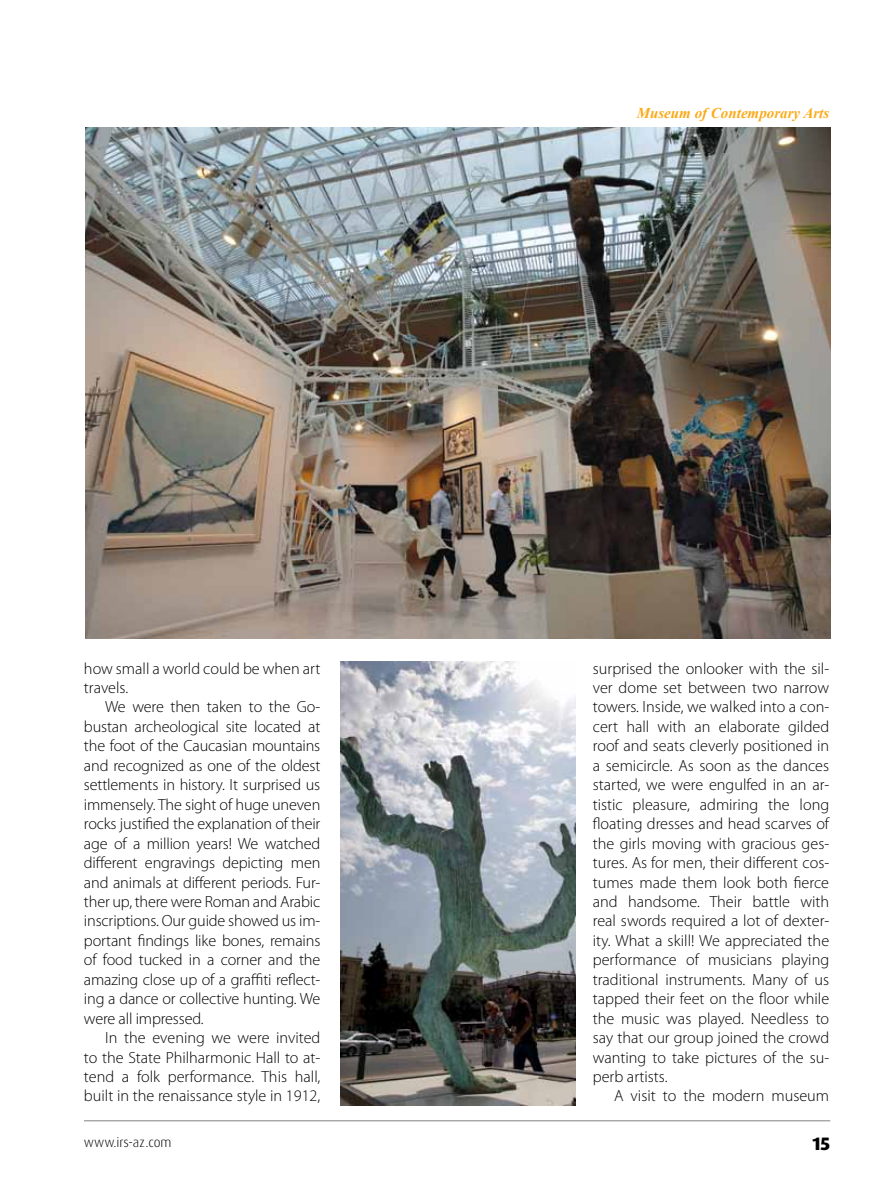
<style>
.page{position:relative;width:893px;height:1191px;background:#fff}
.page>*{position:absolute;margin:0;border:0;box-sizing:border-box;transform-origin:0 0}
.t1{font:800 18px "Dax Pro";color:#000}
.t2{font:300 16.2px/19.5px "Myriad Pro";color:#000;text-align:justify}
.t3{font:italic 700 15px "Times New Roman";color:#fbaa19}
.t4{font:300 13.5px "Dax Pro";color:#000}
</style>
<div class="page">
<hr style="left:84px;top:1120px;width:746px;height:1px;background:#808285">
<img style="left:85px;top:127px;width:745px;height:511px">
<img style="left:340px;top:661px;width:235px;height:444px">
<p class="t2" style="left:84px;top:658px;width:238px">how small a world could be when art travels.</p>
<p class="t2" style="left:84px;top:697px;width:238px;text-indent:21px">We were then taken to the Go&shy;bustan archeological site located at the foot of the Caucasian mountains and recognized as one of the oldest settlements in history. It surprised us immensely. The sight of huge uneven rocks justified the explanation of their age of a million years! We watched different engravings depicting men and animals at different periods. Fur&shy;ther up, there were Roman and Arabic inscriptions. Our guide showed us im&shy;portant findings like bones, remains of food tucked in a corner and the amazing close up of a graffiti reflect&shy;ing a dance or collective hunting. We were all impressed.</p>
<p class="t2" style="left:84px;top:1028px;width:238px;text-indent:21px">I n the evening we were invited to the State Philharmonic Hall to at&shy;tend a folk performance. This hall, built in the renaissance style in 1912,</p>
<p class="t3" style="left:637px;top:102px;width:194px">Museum of Contemporary Arts</p>
<p class="t2" style="left:593px;top:658px;width:238px">surprised the onlooker with the sil&shy;ver dome set between two narrow towers. I nside, we walked into a con&shy;cert hall with an elaborate gilded roof and seats cleverly positioned in a semicircle. As soon as the dances started, we were engulfed in an ar&shy;tistic pleasure, admiring the long floating dresses and head scarves of the girls moving with gracious ges&shy;tures. As for men, their different cos&shy;tumes made them look both fierce and handsome. Their battle with real swords required a lot of dexter&shy;ity. What a skill! We appreciated the performance of musicians playing traditional instruments. Many of us tapped their feet on the floor while the music was played. Needless to say that our group joined the crowd wanting to take pictures of the su&shy;perb artists.</p>
<p class="t2" style="left:614px;top:1086px;width:217px">A visit to the modern museum</p>
<p class="t4" style="left:84px;top:1133px;width:89px">www.irs-az.com</p>
<p class="t1" style="left:812px;top:1131px;width:19px">15</p>
</div>
